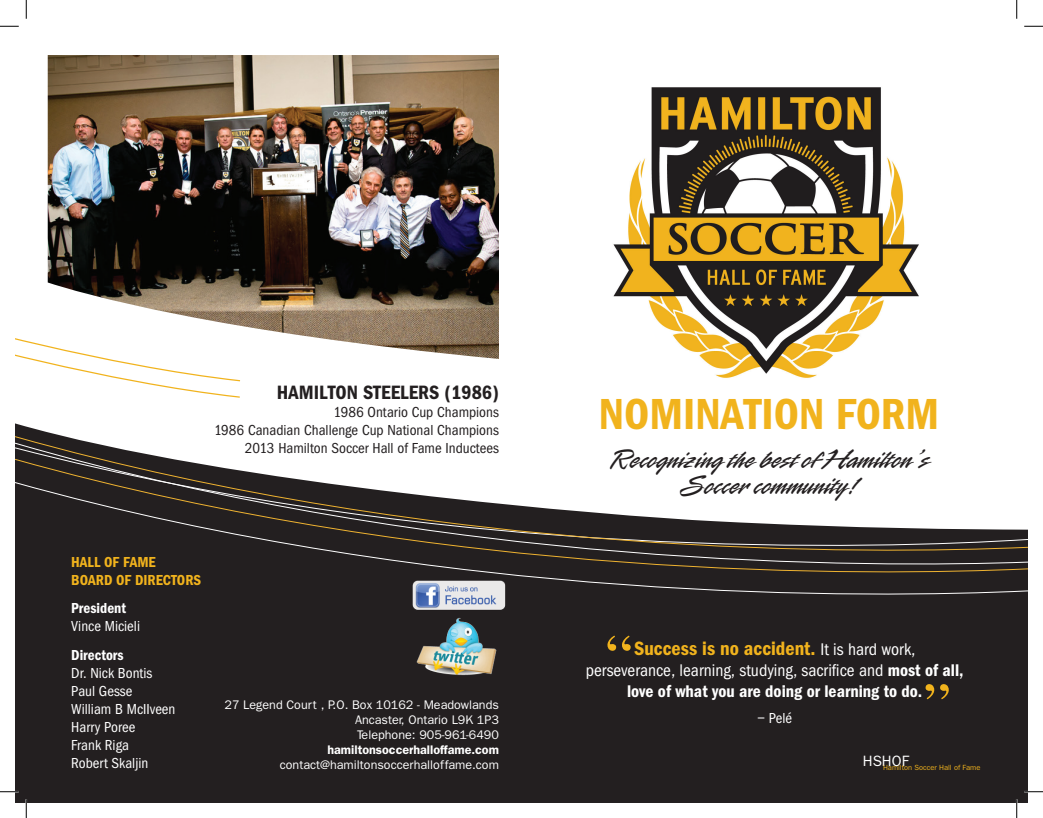
<style>
.page{position:relative;width:1043px;height:818px;background:#fff}
.page>*{position:absolute;margin:0;border:0;box-sizing:border-box;transform-origin:0 0}
.t1{font:62.5px "Times";color:#f1b31d}
.t2{font:600 condensed 45px "Franklin Gothic";letter-spacing:.015em;color:#f1b31d}
.t3{font:30px/26px "Rapier Plain";color:#231f20;text-align:center}
.t4{font:600 condensed 20px "Franklin Gothic";color:#f1b31d}
.t5{font:600 condensed 20px "Franklin Gothic";letter-spacing:.015em;color:#231f20}
.t6{font:600 condensed 17.5px/21px "Franklin Gothic";color:#fff;text-align:center}
.t7{font:condensed 15px/18px "Franklin Gothic";color:#231f20;text-align:right}
.t8{font:condensed 15px/18px "Franklin Gothic";color:#fff}
.t9{font:600 condensed 15px/18px "Franklin Gothic";letter-spacing:.035em;color:#f1b31d}
.t10{font:600 condensed 15px "Franklin Gothic";color:#fff}
.t11{font:15px "Franklin Gothic";color:#fff}
.t12{font:12.5px/15px "Franklin Gothic";color:#fff;text-align:justify}
.t13{font:600 12.5px "Franklin Gothic";color:#fff}
.t14{font:7.5px "Franklin Gothic";color:#f1b31d}
.s1{font-weight:400;font-size:17.5px;color:#fff}
.s2{font-weight:400}
</style>
<div class="page">
<div style="left:15px;top:423px;width:1013px;height:379px;background:#231f20"></div>
<div style="left:15px;top:557px;width:1013px;height:45px;background:#231f20"></div>
<svg style="left:15px;top:435px;width:1013px;height:122px"></svg>
<img style="left:412px;top:610px;width:88px;height:76px">
<img style="left:412px;top:579px;width:93px;height:31px">
<img style="left:613px;top:87px;width:306px;height:291px">
<img style="left:48px;top:55px;width:451px;height:304px">
<svg style="left:15px;top:320px;width:226px;height:78px"></svg>
<svg style="left:0;top:25px;width:19px;height:2px"></svg>
<svg style="left:1024px;top:25px;width:18px;height:2px"></svg>
<svg style="left:0;top:790px;width:19px;height:2px"></svg>
<svg style="left:1024px;top:790px;width:18px;height:2px"></svg>
<svg style="left:25px;top:0;width:2px;height:19px"></svg>
<svg style="left:25px;top:799px;width:2px;height:19px"></svg>
<svg style="left:1016px;top:0;width:1px;height:19px"></svg>
<svg style="left:1015px;top:799px;width:2px;height:19px"></svg>
<h3 class="t5" style="left:277px;top:381px;width:223px">Hamilton Steelers (1986)</h3>
<p class="t7" style="left:214px;top:403px;width:286px">1986 Ontario Cup Champions<br>1986 Canadian Challenge Cup National Champions<br>2013 Hamilton Soccer Hall of Fame Inductees</p>
<p class="t9" style="left:71px;top:552px;width:130px">Hall of Fame<br>Board of Directors</p>
<p class="t10" style="left:71px;top:599px;width:56px">President</p>
<p class="t8" style="left:71px;top:617px;width:70px">Vince Micieli</p>
<p class="t10" style="left:71px;top:646px;width:54px">Directors</p>
<p class="t8" style="left:71px;top:663px;width:106px">Dr. Nick Bontis<br>Paul Gesse<br>William B McIIveen<br>Harry Poree<br>Frank Riga<br>Robert Skaljin</p>
<p class="t12" style="left:355px;top:696px;width:145px;text-indent:-130px">27 Legend Court , P.O. Box 10162 - Meadowlands Ancaster, Ontario L9K 1P3<br>Telephone: 905-961-6490</p>
<p class="t13" style="left:327px;top:742px;width:173px">hamiltonsoccerhalloffame.com</p>
<p class="t12" style="left:280px;top:756px;width:221px">contact@hamiltonsoccerhalloffame.com</p>
<h2 class="t2" style="left:599px;top:388px;width:342px">Nomination Form</h2>
<h3 class="t3" style="left:609px;top:445px;width:321px">Recognizing the best of Hamilton’s<br>Soccer community!</h3>
<h1 class="t1" style="left:605px;top:621px;width:29px">“</h1>
<h3 class="t4" style="left:634px;top:637px;width:283px">Success is no accident. <span class="s1">It is hard work,</span></h3>
<h3 class="t6" style="left:585px;top:659px;width:379px"><span class="s2">perseverance, learning, studying, sacrifice and</span> most of all, love of what you are doing or learning to do.</h3>
<p class="t8" style="left:757px;top:709px;width:36px">– Pelé</p>
<h1 class="t1" style="left:951px;top:713px;width:29px;rotate:-180deg">“</h1>
<p class="t11" style="left:862px;top:752px;width:48px">HSHOF</p>
<p class="t14" style="left:883px;top:763px;width:99px">Hamilton Soccer Hall of Fame</p>
</div>
